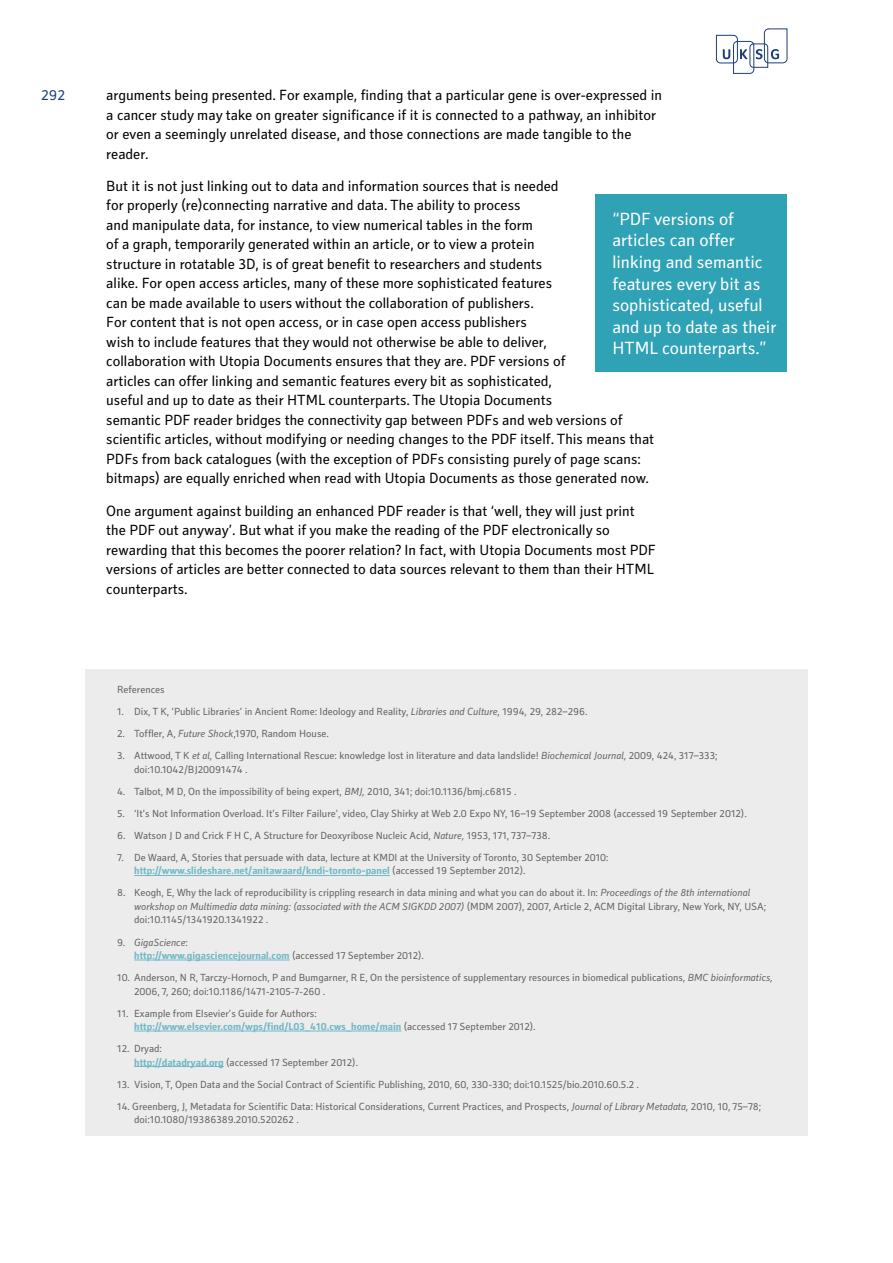
<style>
.page{position:relative;width:893px;height:1263px;background:#fff}
.page>*{position:absolute;margin:0;border:0;box-sizing:border-box;transform-origin:0 0}
.t1{font:18px/21.6px "Secca Std";color:#fff}
.t2{font:15px/19.5px "Secca Std";color:#000}
.t3{font:15px "Secca Std";color:#1d3e79}
.t4{font:10.5px/13.5px "Secca Std";color:#636362}
.t5{font:700 10.5px/13.5px "Secca Std";color:#73b9c8}
.s1{font-style:italic}
.s2{font-weight:700;color:#73b9c8}
.s3{font-weight:400;color:#636362}
.s4{font-weight:400;font-style:italic;color:#636362}
</style>
<div class="page">
<svg style="left:716px;top:28px;width:71px;height:46px"></svg>
<div style="left:595px;top:194px;width:192px;height:178px;background:#2fa2b5"></div>
<div style="left:85px;top:670px;width:723px;height:466px;background:#ececec"></div>
<hr style="left:134px;top:875px;width:256px;height:1px;background:#73b9c8">
<hr style="left:134px;top:960px;width:156px;height:1px;background:#73b9c8">
<hr style="left:134px;top:1031px;width:267px;height:1px;background:#73b9c8">
<hr style="left:134px;top:1066px;width:90px;height:1px;background:#73b9c8">
<h2 class="t3" style="left:41px;top:87px;width:26px">292</h2>
<p class="t2" style="left:106px;top:86px;width:557px">arguments being presented. For example, finding that a particular gene is over-expressed in a cancer study may take on greater significance if it is connected to a pathway, an inhibitor or even a seemingly unrelated disease, and those connections are made tangible to the reader.</p>
<p class="t2" style="left:106px;top:177px;width:549px">But it is not just linking out to data and information sources that is needed<br>for properly (re)connecting narrative and data. The ability to process<br>and manipulate data, for instance, to view numerical tables in the form<br>of a graph, temporarily generated within an article, or to view a protein<br>structure in rotatable 3D, is of great benefit to researchers and students<br>alike. For open access articles, many of these more sophisticated features<br>can be made available to users without the collaboration of publishers.<br>For content that is not open access, or in case open access publishers<br>wish to include features that they would not otherwise be able to deliver,<br>collaboration with Utopia Documents ensures that they are. PDF versions of<br>articles can offer linking and semantic features every bit as sophisticated,<br>useful and up to date as their HTML counterparts. The Utopia Documents<br>semantic PDF reader bridges the connectivity gap between PDFs and web versions of scientific articles, without modifying or needing changes to the PDF itself. This means that PDFs from back catalogues (with the exception of PDFs consisting purely of page scans: bitmaps) are equally enriched when read with Utopia Documents as those generated now.</p>
<p class="t2" style="left:106px;top:501px;width:551px">One argument against building an enhanced PDF reader is that ‘well, they will just print the PDF out anyway’. But what if you make the reading of the PDF electronically so rewarding that this becomes the poorer relation? In fact, with Utopia Documents most PDF versions of articles are better connected to data sources relevant to them than their HTML counterparts.</p>
<h1 class="t1" style="left:612px;top:209px;width:166px">“PDF versions of articles can offer linking and semantic features every bit as sophisticated, useful and up to date as their<br>HTML counterparts.”</h1>
<p class="t4" style="left:117px;top:683px;width:49px">References</p>
<p class="t4" style="left:117px;top:705px;width:472px">1. Dix, T K, ‘Public Libraries’ in Ancient Rome: Ideology and Reality, <span class="s1">Libraries and Culture,</span> 1994<span class="s1">,</span> 29, 282–296.</p>
<p class="t4" style="left:117px;top:727px;width:213px">2. Toffler, A, <span class="s1">Future Shock</span>,1970, Random House.</p>
<p class="t4" style="left:134px;top:749px;width:585px;text-indent:-17px">3. Attwood, T K <span class="s1">et al,</span> Calling International Rescue: knowledge lost in literature and data landslide! <span class="s1">Biochemical Journal,</span> 2009, 424, 317–333; doi:10.1042/BJ20091474 .</p>
<p class="t4" style="left:117px;top:785px;width:401px">4. Talbot, M D, On the impossibility of being expert, <span class="s1">BMJ,</span> 2010, 341; doi:10.1136/bmj.c6815 .</p>
<p class="t4" style="left:117px;top:807px;width:631px">5. ‘It’s Not Information Overload. It’s Filter Failure’, video, Clay Shirky at Web 2.0 Expo NY, 16–19 September 2008 (accessed 19 September 2012).</p>
<p class="t4" style="left:117px;top:829px;width:435px">6. Watson J D and Crick F H C, A Structure for Deoxyribose Nucleic Acid, <span class="s1">Nature,</span> 1953, 171, 737–738.</p>
<p class="t4" style="left:134px;top:851px;width:476px;text-indent:-17px">7. De Waard, A, Stories that persuade with data, lecture at KMDI at the University of Toronto, 30 September 2010: <span class="s2">http://www.slideshare.net/anitawaard/kndi-toronto-panel</span> (accessed 19 September 2012).</p>
<p class="t4" style="left:134px;top:886px;width:633px;text-indent:-17px">8. Keogh, E, Why the lack of reproducibility is crippling research in data mining and what you can do about it. In: <span class="s1">Proceedings of the 8th international workshop on Multimedia data mining: (associated with the ACM SIGKDD 2007)</span> (MDM 2007), 2007, Article 2, ACM Digital Library, New York, NY, USA; doi:10.1145/1341920.1341922 .</p>
<p class="t5" style="left:134px;top:935px;width:291px;text-indent:-17px"><span class="s3">9.</span> <span class="s4">GigaScience</span><span class="s3">:<br></span>http://www.gigasciencejournal.com <span class="s3">(accessed 17 September 2012).</span></p>
<p class="t4" style="left:134px;top:971px;width:640px;text-indent:-17px">10. Anderson, N R, Tarczy-Hornoch, P and Bumgarner, R E, On the persistence of supplementary resources in biomedical publications, <span class="s1">BMC bioinformatics,<br></span>2006, 7, 260; doi:10.1186/1471-2105-7-260 .</p>
<p class="t4" style="left:134px;top:1007px;width:403px;text-indent:-17px">11. Example from Elsevier’s Guide for Authors: <span class="s2">http://www.elsevier.com/wps/find/L03_410.cws_home/main</span> (accessed 17 September 2012).</p>
<p class="t4" style="left:134px;top:1042px;width:225px;text-indent:-17px">12. Dryad:<br><span class="s2">http://datadryad.org</span> (accessed 17 September 2012).</p>
<p class="t4" style="left:117px;top:1078px;width:523px">13. Vision, T, Open Data and the Social Contract of Scientific Publishing, 2010, 60, 330-330; doi:10.1525/bio.2010.60.5.2 .</p>
<p class="t4" style="left:134px;top:1100px;width:629px;text-indent:-17px">14. Greenberg, J, Metadata for Scientific Data: Historical Considerations, Current Practices, and Prospects, <span class="s1">Journal of Library Metadata,</span> 2010, 10, 75–78; doi:10.1080/19386389.2010.520262 .</p>
</div>
